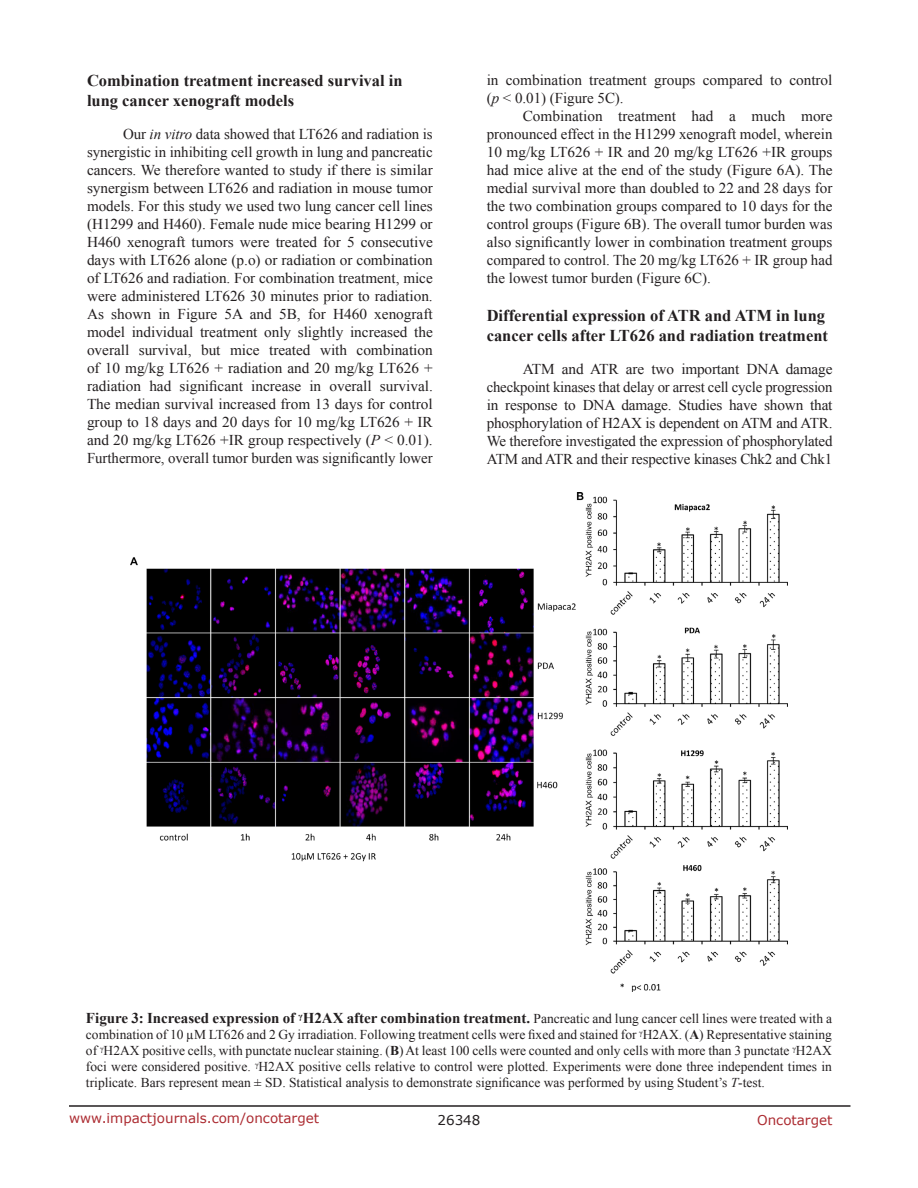
<style>
.page{position:relative;width:918px;height:1188px;background:#fff}
.page>*{position:absolute;margin:0;border:0;box-sizing:border-box;transform-origin:0 0}
.SubHeading_middle{font:700 16.5px/19.8px "Times New Roman";color:#231f20}
.BodyText{font:15px/18px "Times New Roman";color:#231f20;text-align:justify}
.FigureText{font:700 15px "Times New Roman";color:#231f20}
.FigureText-2{font:13.5px/16.2px "Times New Roman";color:#231f20;text-align:justify}
.t1{font:13.5px "Verdana";color:#ac2b31}
.t2{font:13.5px "Verdana";color:#231f20}
.s1{font-style:italic}
.s2{font-weight:400;font-size:13.5px}
.s3{font-weight:700}
</style>
<div class="page">
<hr style="left:69px;top:1105px;width:781px;height:2px;background:#231f20">
<img style="left:130px;top:493px;width:658px;height:498px">
<p class="SubHeading_middle" style="left:87px;top:70px;width:317px">Combination treatment increased survival in lung cancer xenograft models</p>
<p class="BodyText" style="left:87px;top:125px;width:347px;text-indent:36px">Our <span class="s1">in vitro</span> data showed that LT626 and radiation is synergistic in inhibiting cell growth in lung and pancreatic cancers. We therefore wanted to study if there is similar synergism between LT626 and radiation in mouse tumor models. For this study we used two lung cancer cell lines (H1299 and H460). Female nude mice bearing H1299 or H460 xenograft tumors were treated for 5 consecutive days with LT626 alone (p.o) or radiation or combination of LT626 and radiation. For combination treatment, mice were administered LT626 30 minutes prior to radiation.<br>As shown in Figure 5A and 5B, for H460 xenograft model individual treatment only slightly increased the overall survival, but mice treated with combination of 10 mg/kg LT626 + radiation and 20 mg/kg LT626 + radiation had significant increase in overall survival.<br>The median survival increased from 13 days for control group to 18 days and 20 days for 10 mg/kg LT626 + IR and 20 mg/kg LT626 +IR group respectively (<span class="s1">P</span> &lt; 0.01).<br>Furthermore, overall tumor burden was significantly lower</p>
<p class="BodyText" style="left:487px;top:71px;width:347px">in combination treatment groups compared to control (<span class="s1">p</span> &lt; 0.01) (Figure 5C).</p>
<p class="BodyText" style="left:487px;top:107px;width:347px;text-indent:36px">Combination treatment had a much more pronounced effect in the H1299 xenograft model, wherein 10 mg/kg LT626 + IR and 20 mg/kg LT626 +IR groups had mice alive at the end of the study (Figure 6A). The medial survival more than doubled to 22 and 28 days for the two combination groups compared to 10 days for the control groups (Figure 6B). The overall tumor burden was also significantly lower in combination treatment groups compared to control. The 20 mg/kg LT626 + IR group had the lowest tumor burden (Figure 6C).</p>
<p class="SubHeading_middle" style="left:487px;top:305px;width:343px">Differential expression of ATR and ATM in lung cancer cells after LT626 and radiation treatment</p>
<p class="BodyText" style="left:487px;top:360px;width:347px;text-indent:36px">ATM and ATR are two important DNA damage checkpoint kinases that delay or arrest cell cycle progression in response to DNA damage. Studies have shown that phosphorylation of H2AX is dependent on ATM and ATR.<br>We therefore investigated the expression of phosphorylated ATM and ATR and their respective kinases Chk2 and Chk1</p>
<p class="FigureText" style="left:86px;top:1007px;width:747px">Figure 3: Increased expression of ᵞH2AX after combination treatment. <span class="s2">Pancreatic and lung cancer cell lines were treated with a</span></p>
<p class="FigureText-2" style="left:86px;top:1026px;width:747px">combination of 10 µM LT626 and 2 Gy irradiation. Following treatment cells were fixed and stained for ᵞH2AX. (<span class="s3">A</span>) Representative staining of ᵞH2AX positive cells, with punctate nuclear staining. (<span class="s3">B</span>) At least 100 cells were counted and only cells with more than 3 punctate ᵞH2AX foci were considered positive. ᵞH2AX positive cells relative to control were plotted. Experiments were done three independent times in triplicate. Bars represent mean ± SD. Statistical analysis to demonstrate significance was performed by using Student’s <span class="s1">T</span>-test.</p>
<p class="t1" style="left:69px;top:1109px;width:252px">www.impactjournals.com/oncotarget</p>
<p class="t2" style="left:438px;top:1111px;width:44px">26348</p>
<p class="t1" style="left:757px;top:1111px;width:77px">Oncotarget</p>
</div>
